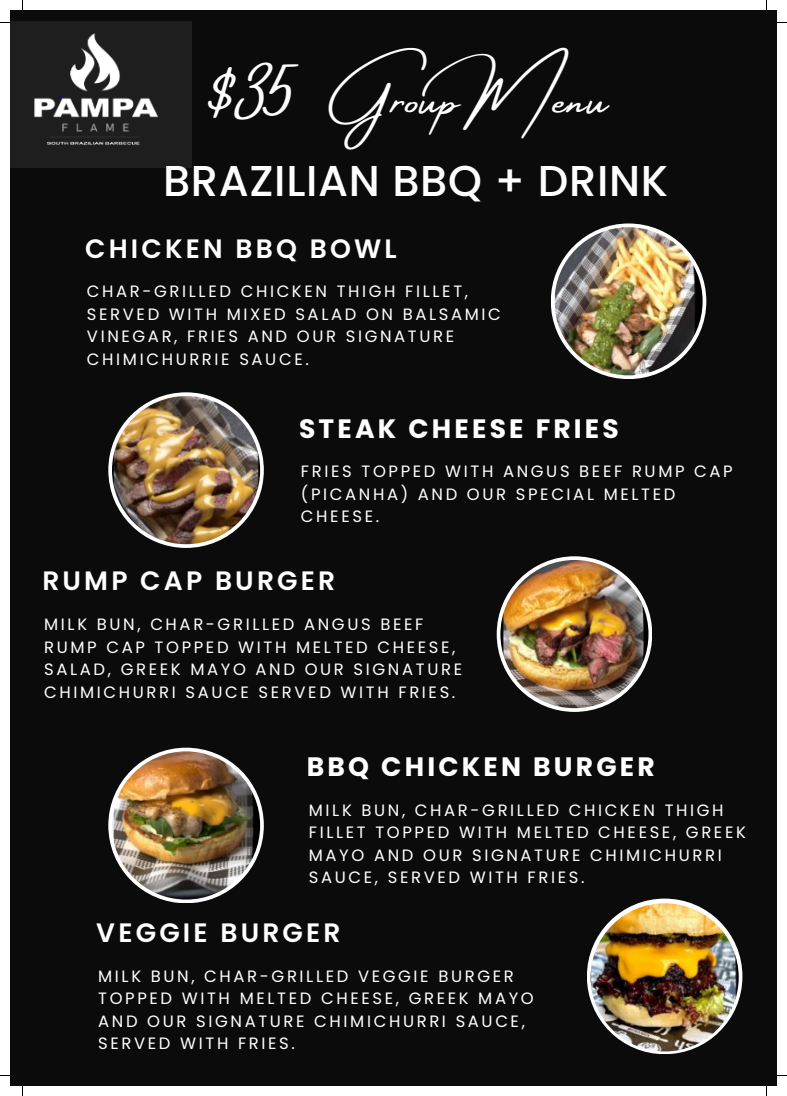
<style>
.page{position:relative;width:787px;height:1096px;background:#fff}
.page>*{position:absolute;margin:0;border:0;box-sizing:border-box;transform-origin:0 0}
.t1{font:49.38px "Amsterdam Four";letter-spacing:.03em;color:#fff}
.t2{font:500 43.12px "Poppins";letter-spacing:.015em;color:#fff}
.t3{font:600 26.62px "Poppins";letter-spacing:.12em;color:#fff}
.t4{font:700 26.62px "Poppins";letter-spacing:.12em;color:#fff}
.t5{font:16.38px/22.5px "Poppins";letter-spacing:.16em;color:#fff}
</style>
<div class="page">
<div style="left:10px;top:10px;width:767px;height:1076px;background:#0b0b0b"></div>
<svg style="left:551px;top:223px;width:155px;height:156px;background:#f0f0f0"></svg>
<svg style="left:108px;top:392px;width:156px;height:156px;background:#e8e7e6"></svg>
<svg style="left:587px;top:898px;width:155px;height:156px;background:#ededec"></svg>
<svg style="left:497px;top:556px;width:155px;height:155px;background:#edecec"></svg>
<svg style="left:108px;top:747px;width:156px;height:156px;background:#e2e1e1"></svg>
<img style="left:554px;top:227px;width:149px;height:148px;border-radius:50%">
<img style="left:112px;top:396px;width:148px;height:148px;border-radius:50%">
<img style="left:500px;top:560px;width:148px;height:148px;border-radius:50%">
<img style="left:112px;top:751px;width:148px;height:148px;border-radius:50%">
<img style="left:591px;top:903px;width:148px;height:148px;border-radius:50%">
<img style="left:10px;top:22px;width:182px;height:146px">
<h1 class="t1" style="left:204px;top:72px;width:406px">$35 GroupMenu</h1>
<h2 class="t2" style="left:163px;top:156px;width:506px">BRAZILIAN BBQ + DRINK</h2>
<h3 class="t3" style="left:85px;top:233px;width:313px">CHICKEN BBQ BOWL</h3>
<p class="t5" style="left:87px;top:280px;width:415px">CHAR-GRILLED CHICKEN THIGH FILLET,<br>SERVED WITH MIXED SALAD ON BALSAMIC<br>VINEGAR, FRIES AND OUR SIGNATURE<br>CHIMICHURRIE SAUCE.</p>
<h3 class="t4" style="left:299px;top:413px;width:321px">STEAK CHEESE FRIES</h3>
<p class="t5" style="left:301px;top:460px;width:433px">FRIES TOPPED WITH ANGUS BEEF RUMP CAP (PICANHA) AND OUR SPECIAL MELTED<br>CHEESE.</p>
<h3 class="t3" style="left:42px;top:565px;width:294px">RUMP CAP BURGER</h3>
<p class="t5" style="left:44px;top:613px;width:419px">MILK BUN, CHAR-GRILLED ANGUS BEEF RUMP CAP TOPPED WITH MELTED CHEESE, SALAD, GREEK MAYO AND OUR SIGNATURE CHIMICHURRI SAUCE SERVED WITH FRIES.</p>
<h3 class="t4" style="left:307px;top:751px;width:349px">BBQ CHICKEN BURGER</h3>
<p class="t5" style="left:309px;top:798px;width:439px">MILK BUN, CHAR-GRILLED CHICKEN THIGH FILLET TOPPED WITH MELTED CHEESE, GREEK MAYO AND OUR SIGNATURE CHIMICHURRI SAUCE, SERVED WITH FRIES.</p>
<h3 class="t3" style="left:96px;top:917px;width:246px">VEGGIE BURGER</h3>
<p class="t5" style="left:98px;top:964px;width:437px">MILK BUN, CHAR-GRILLED VEGGIE BURGER TOPPED WITH MELTED CHEESE, GREEK MAYO AND OUR SIGNATURE CHIMICHURRI SAUCE, SERVED WITH FRIES.</p>
</div>
